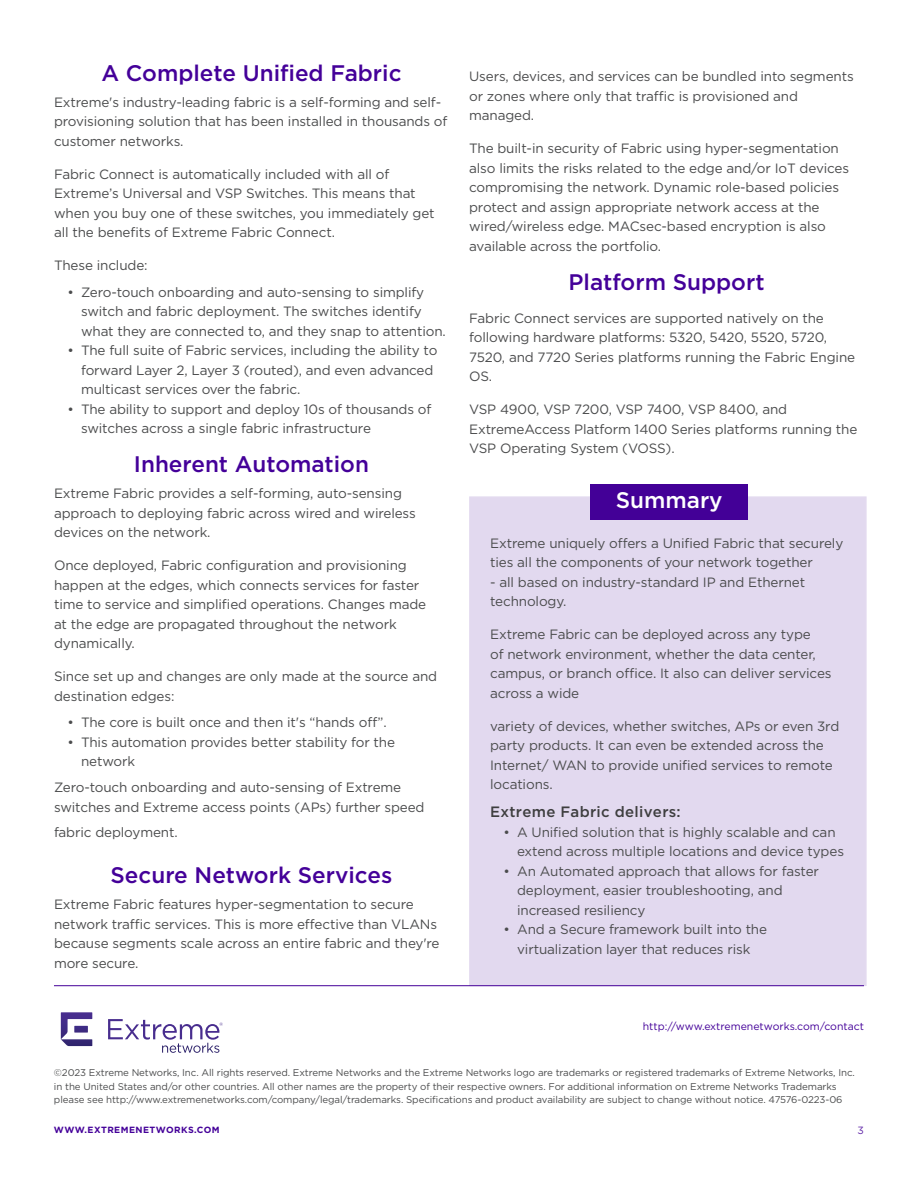
<style>
.page{position:relative;width:918px;height:1188px;background:#fff}
.page>*{position:absolute;margin:0;border:0;box-sizing:border-box;transform-origin:0 0}
.Bullet{font:500 22.5px "Gotham";color:#409}
.Body{font:500 22.5px "Gotham";color:#409}
.t1{font:500 22.5px "Gotham";color:#fff}
.t2{font:500 15px "Gotham";letter-spacing:.02em;color:#3e3e3f}
.Body-2{font:13.5px/19.5px "Gotham";letter-spacing:-.01em;color:#4b4c4d}
.t3{font:10.5px "Gotham";color:#409}
.t4{font:10.5px "Gotham";color:#6026a8}
.t5{font:9.75px/13.5px "Gotham";letter-spacing:-.01em;color:#4b4c4d}
.t6{font:700 9px "Gotham";letter-spacing:.05em;color:#409}
</style>
<div class="page">
<hr style="left:54px;top:985px;width:810px;height:1px;background:#409">
<svg style="left:108px;top:1019px;width:115px;height:34px"></svg>
<svg style="left:61px;top:1012px;width:31px;height:34px"></svg>
<div style="left:469px;top:496px;width:398px;height:490px;background:#e2d9ef"></div>
<div style="left:590px;top:485px;width:158px;height:35px;background:#430097"></div>
<h2 class="Bullet" style="left:101px;top:58px;width:302px">A Complete Unified Fabric</h2>
<p class="Body-2" style="left:54px;top:92px;width:395px">Extreme's industry-leading fabric is a self-forming and self&shy;provisioning solution that has been installed in thousands of customer networks.</p>
<p class="Body-2" style="left:54px;top:164px;width:382px">Fabric Connect is automatically included with all of Extreme’s Universal and VSP Switches. This means that when you buy one of these switches, you immediately get all the benefits of Extreme Fabric Connect.</p>
<p class="Body-2" style="left:54px;top:256px;width:95px">These include:</p>
<p class="Body-2" style="left:81px;top:282px;width:366px;text-indent:-14px">• Zero-touch onboarding and auto-sensing to simplify switch and fabric deployment. The switches identify what they are connected to, and they snap to attention.</p>
<p class="Body-2" style="left:81px;top:340px;width:358px;text-indent:-14px">• The full suite of Fabric services, including the ability to forward Layer 2, Layer 3 (routed), and even advanced multicast services over the fabric.</p>
<p class="Body-2" style="left:81px;top:399px;width:352px;text-indent:-14px">• The ability to support and deploy 10s of thousands of switches across a single fabric infrastructure</p>
<p class="Bullet" style="left:134px;top:449px;width:237px">Inherent Automation</p>
<p class="Body-2" style="left:54px;top:484px;width:363px">Extreme Fabric provides a self-forming, auto-sensing approach to deploying fabric across wired and wireless devices on the network.</p>
<p class="Body-2" style="left:54px;top:556px;width:374px">Once deployed, Fabric configuration and provisioning happen at the edges, which connects services for faster time to service and simplified operations. Changes made at the edge are propagated throughout the network dynamically.</p>
<p class="Body-2" style="left:54px;top:667px;width:385px">Since set up and changes are only made at the source and destination edges:</p>
<p class="Body-2" style="left:68px;top:712px;width:321px">• The core is built once and then it's “hands off”.</p>
<p class="Body-2" style="left:81px;top:732px;width:316px;text-indent:-14px">• This automation provides better stability for the network</p>
<p class="Body-2" style="left:54px;top:778px;width:372px">Zero-touch onboarding and auto-sensing of Extreme switches and Extreme access points (APs) further speed</p>
<p class="Body-2" style="left:54px;top:823px;width:125px">fabric deployment.</p>
<h2 class="Bullet" style="left:111px;top:860px;width:283px">Secure Network Services</h2>
<p class="Body-2" style="left:54px;top:895px;width:387px">Extreme Fabric features hyper-segmentation to secure network traffic services. This is more effective than VLANs because segments scale across an entire fabric and they're more secure.</p>
<p class="Body-2" style="left:469px;top:66px;width:386px">Users, devices, and services can be bundled into segments or zones where only that traffic is provisioned and managed.</p>
<p class="Body-2" style="left:469px;top:138px;width:382px">The built-in security of Fabric using hyper-segmentation also limits the risks related to the edge and/or IoT devices compromising the network. Dynamic role-based policies protect and assign appropriate network access at the wired/wireless edge. MACsec-based encryption is also available across the portfolio.</p>
<p class="Body" style="left:569px;top:267px;width:198px">Platform Support</p>
<p class="Body-2" style="left:469px;top:308px;width:388px">Fabric Connect services are supported natively on the following hardware platforms: 5320, 5420, 5520, 5720, 7520, and 7720 Series platforms running the Fabric Engine OS.</p>
<p class="Body-2" style="left:469px;top:399px;width:390px">VSP 4900, VSP 7200, VSP 7400, VSP 8400, and<br>ExtremeAccess Platform 1400 Series platforms running the<br>VSP Operating System (VOSS).</p>
<h2 class="t1" style="left:616px;top:486px;width:109px">Summary</h2>
<p class="Body-2" style="left:490px;top:533px;width:355px">Extreme uniquely offers a Unified Fabric that securely ties all the components of your network together</p>
<p class="Body-2" style="left:490px;top:572px;width:317px">- all based on industry-standard IP and Ethernet technology.</p>
<p class="Body-2" style="left:490px;top:625px;width:343px">Extreme Fabric can be deployed across any type<br>of network environment, whether the data center, campus, or branch office. It also can deliver services across a wide</p>
<p class="Body-2" style="left:490px;top:716px;width:351px">variety of devices, whether switches, APs or even 3rd party products. It can even be extended across the Internet/ WAN to provide unified services to remote locations.</p>
<h3 class="t2" style="left:490px;top:802px;width:192px">Extreme Fabric delivers:</h3>
<p class="Body-2" style="left:517px;top:822px;width:328px;text-indent:-14px">• A Unified solution that is highly scalable and can extend across multiple locations and device types</p>
<p class="Body-2" style="left:517px;top:861px;width:303px;text-indent:-14px">• An Automated approach that allows for faster deployment, easier troubleshooting, and increased resiliency</p>
<p class="Body-2" style="left:504px;top:919px;width:265px;text-align:center">• And a Secure framework built into the virtualization layer that reduces risk</p>
<p class="t3" style="left:643px;top:1019px;width:223px">http://www.extremenetworks.com/contact</p>
<p class="t5" style="left:54px;top:1066px;width:802px">©2023 Extreme Networks, Inc. All rights reserved. Extreme Networks and the Extreme Networks logo are trademarks or registered trademarks of Extreme Networks, Inc. in the United States and/or other countries. All other names are the property of their respective owners. For additional information on Extreme Networks Trademarks please see http://www.extremenetworks.com/company/legal/trademarks. Specifications and product availability are subject to change without notice. 47576-0223-06</p>
<p class="t6" style="left:54px;top:1124px;width:167px">WWW.EXTREMENETWORKS.COM</p>
<p class="t4" style="left:858px;top:1124px;width:8px">3</p>
</div>
